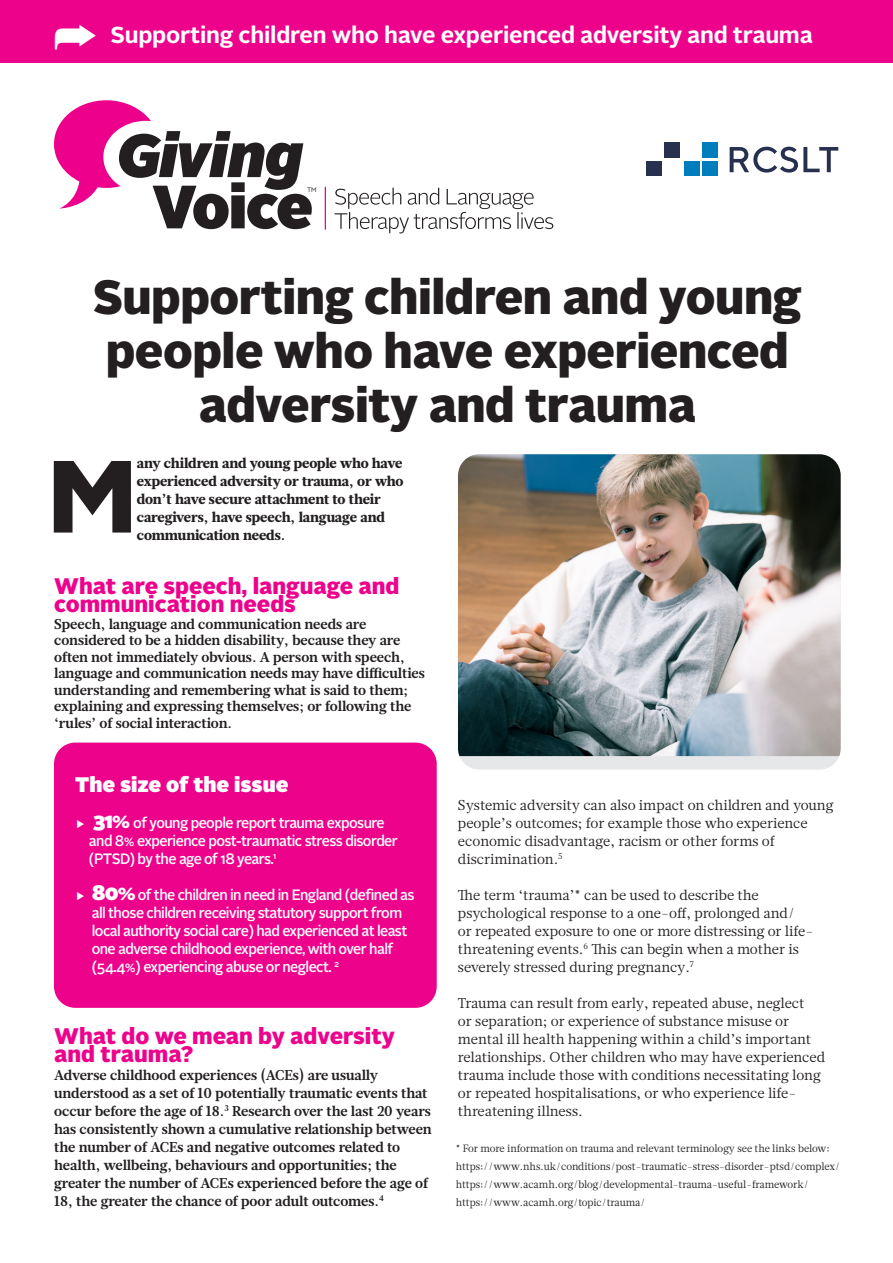
<style>
.page{position:relative;width:893px;height:1263px;background:#fff}
.page>*{position:absolute;margin:0;border:0;box-sizing:border-box;transform-origin:0 0}
.t1{font:900 102.3px "Alright Sans";color:#231f20}
.Main_head_01{font:900 48px/54px "Alright Sans";letter-spacing:-.01em;color:#231f20;text-align:center}
.Main_head_01-2{font:700 23.1px "Alright Sans";letter-spacing:-.01em;color:#fff}
.Main_head_01-3{font:900 22.5px/18px "Alright Sans";color:#ed028c}
.Main_head_01-4{font:900 21px "Alright Sans";color:#fff}
.t2{font:500 15px/18px "Alright Sans";letter-spacing:-.04em;color:#fff;scale:.95 1}
.Main_head_01-5{font:700 14.25px/18px "Glosa Text";color:#231f20}
.t3{font:14.25px/18px "Glosa Text";color:#231f20}
.t4{font:900 14.25px/18px "Glosa Text";letter-spacing:-.01em;color:#231f20}
.t5{font:10.5px "Glosa Text";letter-spacing:-.01em;color:#231f20}
.t6{font:6.45px "Alright Sans";color:#231f20}
.s1{font-weight:400;font-size:12.3px}
.s2{font-weight:900;font-size:21px}
</style>
<div class="page">
<svg style="left:54px;top:100px;width:258px;height:129px"></svg>
<svg style="left:335px;top:188px;width:218px;height:45px"></svg>
<hr style="left:325px;top:187px;width:1px;height:43px;background:#ec008c">
<div style="left:458px;top:454px;width:383px;height:316px;background:#e6e7e9;border-radius:21px"></div>
<img style="left:458px;top:454px;width:383px;height:302px">
<div style="left:0;top:0;width:893px;height:63px;background:#ed028c"></div>
<div style="left:684px;top:161px;width:15px;height:14px;background:#007dbb"></div>
<div style="left:702px;top:161px;width:15px;height:14px;background:#007dbb"></div>
<div style="left:702px;top:143px;width:15px;height:15px;background:#007dbb"></div>
<div style="left:647px;top:161px;width:15px;height:15px;background:#27314f"></div>
<div style="left:665px;top:143px;width:15px;height:15px;background:#27314f"></div>
<svg style="left:730px;top:147px;width:108px;height:26px"></svg>
<div style="left:54px;top:743px;width:383px;height:265px;background:#ed028c;border-radius:21px"></div>
<p class="Main_head_01-2" style="left:111px;top:19px;width:704px">Supporting children who have experienced adversity and trauma</p>
<p class="t6" style="left:307px;top:186px;width:11px">TM</p>
<p class="Main_head_01" style="left:93px;top:270px;width:711px">Supporting children and young people who have experienced adversity and trauma</p>
<p class="t1" style="left:48px;top:423px;width:90px">M</p>
<p class="t4" style="left:137px;top:454px;width:268px">any children and young people who have experienced adversity or trauma, or who don’t have secure attachment to their caregivers, have speech, language and communication needs.</p>
<p class="Main_head_01-3" style="left:54px;top:577px;width:347px">What are speech, language and communication needs</p>
<p class="Main_head_01-5" style="left:54px;top:616px;width:372px;line-height:16.5px">Speech, language and communication needs are considered to be a hidden disability, because they are often not immediately obvious. A person with speech, language and communication needs may have difficulties understanding and remembering what is said to them; explaining and expressing themselves; or following the ‘rules’ of social interaction.</p>
<p class="Main_head_01-4" style="left:75px;top:769px;width:215px">The size of the issue</p>
<p class="t2" style="left:89px;top:814px;width:327px;text-indent:-14px"><span class="s1">▶</span> <span class="s2">31%</span> of young people report trauma exposure and 8% experience post-traumatic stress disorder (PTSD) by the age of 18 years.<sup>1</sup></p>
<p class="t2" style="left:92px;top:886px;width:341px;text-indent:-16px"><span class="s1">▶</span> <span class="s2">80%</span> of the children in need in England (defined as all those children receiving statutory support from local authority social care) had experienced at least one adverse childhood experience, with over half (54.4%) experiencing abuse or neglect. <sup>2</sup></p>
<p class="Main_head_01-3" style="left:54px;top:1027px;width:342px">What do we mean by adversity and trauma?</p>
<p class="Main_head_01-5" style="left:54px;top:1066px;width:379px">Adverse childhood experiences (ACEs) are usually understood as a set of 10 potentially traumatic events that occur before the age of 18.<sup>3</sup> Research over the last 20 years has consistently shown a cumulative relationship between the number of ACEs and negative outcomes related to health, wellbeing, behaviours and opportunities; the greater the number of ACEs experienced before the age of 18, the greater the chance of poor adult outcomes.<sup>4</sup></p>
<p class="t3" style="left:458px;top:796px;width:377px">Systemic adversity can also impact on children and young people’s outcomes; for example those who experience economic disadvantage, racism or other forms of discrimination.<sup>5</sup></p>
<p class="t3" style="left:458px;top:886px;width:357px">The term ‘trauma’* can be used to describe the psychological response to a one-off, prolonged and/<br>or repeated exposure to one or more distressing or life&shy;threatening events.<sup>6</sup> This can begin when a mother is severely stressed during pregnancy.<sup>7</sup></p>
<p class="t3" style="left:458px;top:994px;width:369px">Trauma can result from early, repeated abuse, neglect<br>or separation; or experience of substance misuse or mental ill health happening within a child’s important relationships. Other children who may have experienced trauma include those with conditions necessitating long or repeated hospitalisations, or who experience life&shy;threatening illness.</p>
<p class="t5" style="left:456px;top:1141px;width:375px">* For more information on trauma and relevant terminology see the links below:</p>
<p class="t5" style="left:456px;top:1159px;width:386px">https://www.nhs.uk/conditions/post-traumatic-stress-disorder-ptsd/complex/</p>
<p class="t5" style="left:456px;top:1177px;width:354px">https://www.acamh.org/blog/developmental-trauma-useful-framework/</p>
<p class="t5" style="left:456px;top:1195px;width:191px">https://www.acamh.org/topic/trauma/</p>
</div>
